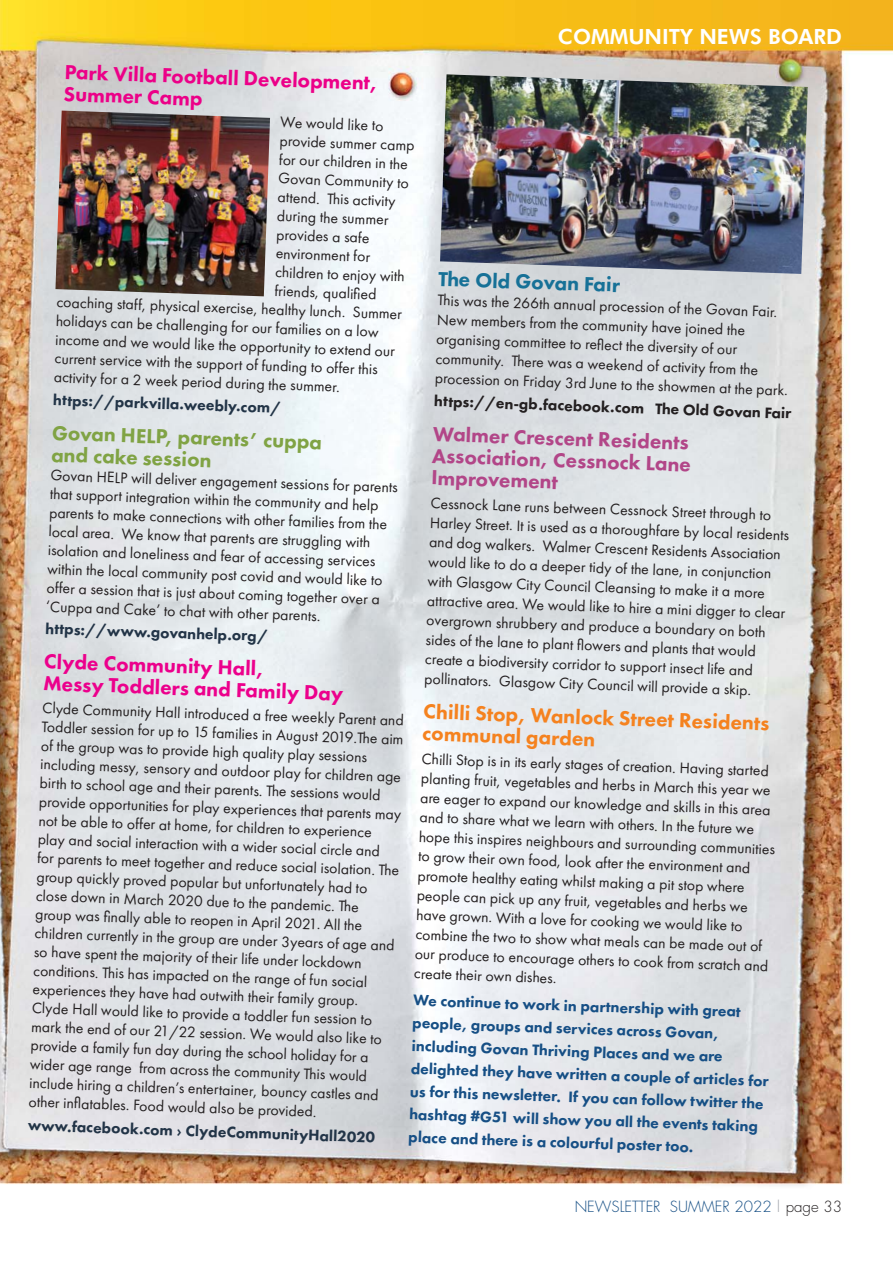
<style>
.page{position:relative;width:893px;height:1263px;background:#fff}
.page>*{position:absolute;margin:0;border:0;box-sizing:border-box;transform-origin:0 0}
.t1{font:800 21px/21.9px "Futura PT";color:#b24688}
.t2{font:800 21px/21.9px "Futura PT";color:#f5821f}
.t3{font:800 21px/21.9px "Futura PT";color:#ec008c}
.t4{font:800 21px/21.9px "Futura PT";color:#ec0088}
.t5{font:800 21px/21.9px "Futura PT";color:#80a344}
.t6{font:800 21px "Futura BT";color:#fff}
.t7{font:800 21px "Futura PT";color:#177197}
.t8{font:15.75px/18.8px "Futura PT";color:#231f20}
.t9{font:800 15.75px/22.8px "Futura PT";color:#164f85}
.t10{font:800 15.75px "Futura PT";color:#223447}
.t11{font:800 15.75px "Futura PT";color:#231f20}
.t12{font:300 15px "Futura";color:#164f85}
.s1{color:#9fa2a9}
.s2{color:#231f20}
</style>
<div class="page">
<img style="left:0;top:0;width:893px;height:1186px">
<img style="left:55px;top:111px;width:215px;height:185px">
<img style="left:440px;top:74px;width:368px;height:200px">
<h1 class="t6" style="left:558px;top:26px;width:286px">COMMUNITY NEWS BOARD</h1>
<h1 class="t4" style="left:65px;top:61px;width:315px;rotate:2deg">Park Villa Football Development,<br>Summer Camp</h1>
<p class="t8" style="left:281px;top:114px;width:105px;rotate:2deg">We would like to</p>
<p class="t8" style="left:280px;top:133px;width:136px;rotate:2deg">provide summer camp</p>
<p class="t8" style="left:279px;top:152px;width:130px;rotate:2deg">for our children in the</p>
<p class="t8" style="left:279px;top:170px;width:132px;rotate:2deg">Govan Community to</p>
<p class="t8" style="left:278px;top:189px;width:119px;rotate:2deg">attend. This activity</p>
<p class="t8" style="left:277px;top:208px;width:113px;rotate:2deg">during the summer</p>
<p class="t8" style="left:277px;top:227px;width:94px;rotate:2deg">provides a safe</p>
<p class="t8" style="left:276px;top:245px;width:96px;rotate:2deg">environment for</p>
<p class="t8" style="left:275px;top:264px;width:131px;rotate:2deg">children to enjoy with</p>
<p class="t8" style="left:275px;top:283px;width:104px;rotate:2deg">friends, qualifi ed</p>
<h1 class="t7" style="left:439px;top:266px;width:183px;rotate:2deg">The Old Govan Fair</h1>
<p class="t8" style="left:438px;top:292px;width:355px;line-height:19.5px;rotate:2deg">This was the 266th annual procession of the Govan Fair.<br>New members from the community have joined the organising committee to refl ect the diversity of our community. There was a weekend of activity from the procession on Friday 3rd June to the showmen at the park.</p>
<p class="t11" style="left:434px;top:391px;width:359px;rotate:2deg">https://en-gb.facebook.com The Old Govan Fair</p>
<h1 class="t1" style="left:433px;top:422px;width:260px;rotate:2deg">Walmer Crescent Residents<br>Association, Cessnock Lane<br>Improvement</h1>
<p class="t8" style="left:431px;top:495px;width:361px;line-height:19.5px;rotate:2deg">Cessnock Lane runs between Cessnock Street through to Harley Street. It is used as a thoroughfare by local residents and dog walkers. Walmer Crescent Residents Association would like to do a deeper tidy of the lane, in conjunction with Glasgow City Council Cleansing to make it a more attractive area. We would like to hire a mini digger to clear overgrown shrubbery and produce a boundary on both sides of the lane to plant fl owers and plants that would create a biodiversity corridor to support insect life and pollinators. Glasgow City Council will provide a skip.</p>
<h1 class="t2" style="left:424px;top:700px;width:348px;rotate:2deg">Chilli Stop, Wanlock Street Residents communal garden</h1>
<p class="t8" style="left:422px;top:750px;width:358px;line-height:19.5px;rotate:2deg">Chilli Stop is in its early stages of creation. Having started planting fruit, vegetables and herbs in March this year we are eager to expand our knowledge and skills in this area and to share what we learn with others. In the future we hope this inspires neighbours and surrounding communities to grow their own food, look after the environment and promote healthy eating whilst making a pit stop where people can pick up any fruit, vegetables and herbs we have grown. With a love for cooking we would like to combine the two to show what meals can be made out of our produce to encourage others to cook from scratch and create their own dishes.</p>
<p class="t9" style="left:414px;top:988px;width:360px;rotate:2deg">We continue to work in partnership with great people, groups and services across Govan, including Govan Thriving Places and we are delighted they have written a couple of articles for us for this newsletter. If you can follow twitter the hashtag #G51 will show you all the events taking place and there is a colourful poster too.</p>
<p class="t8" style="left:57px;top:294px;width:347px;rotate:2deg">coaching staff, physical exercise, healthy lunch. Summer</p>
<p class="t8" style="left:56px;top:313px;width:324px;rotate:2deg">holidays can be challenging for our families on a low</p>
<p class="t8" style="left:56px;top:331px;width:341px;rotate:2deg">income and we would like the opportunity to extend our</p>
<p class="t8" style="left:55px;top:350px;width:325px;rotate:2deg">current service with the support of funding to offer this</p>
<p class="t8" style="left:54px;top:369px;width:288px;rotate:2deg">activity for a 2 week period during the summer.</p>
<p class="t10" style="left:53px;top:390px;width:230px;rotate:2deg">https://parkvilla.weebly.com/</p>
<h1 class="t5" style="left:52px;top:421px;width:272px;rotate:2deg">Govan HELP, parents’ cuppa and cake session</h1>
<p class="t8" style="left:51px;top:467px;width:349px;rotate:2deg">Govan HELP will deliver engagement sessions for parents that support integration within the community and help parents to make connections with other families from the local area. We know that parents are struggling with isolation and loneliness and fear of accessing services within the local community post covid and would like to offer a session that is just about coming together over a ‘Cuppa and Cake’ to chat with other parents.</p>
<p class="t10" style="left:46px;top:619px;width:224px;rotate:2deg">https://www.govanhelp.org/</p>
<h1 class="t3" style="left:44px;top:650px;width:302px;rotate:2deg">Clyde Community Hall,<br>Messy Toddlers and Family Day</h1>
<p class="t8" style="left:43px;top:700px;width:364px;rotate:2deg">Clyde Community Hall introduced a free weekly Parent and Toddler session for up to 15 families in August 2019.The aim of the group was to provide high quality play sessions including messy, sensory and outdoor play for children age birth to school age and their parents. The sessions would provide opportunities for play experiences that parents may not be able to offer at home, for children to experience play and social interaction with a wider social circle and for parents to meet together and reduce social isolation. The group quickly proved popular but unfortunately had to close down in March 2020 due to the pandemic. The group was fi nally able to reopen in April 2021. All the children currently in the group are under 3years of age and so have spent the majority of their life under lockdown conditions. This has impacted on the range of fun social experiences they have had outwith their family group.<br>Clyde Hall would like to provide a toddler fun session to mark the end of our 21/22 session. We would also like to provide a family fun day during the school holiday for a wider age range from across the community This would include hiring a children’s entertainer, bouncy castles and other infl atables. Food would also be provided.</p>
<p class="t10" style="left:28px;top:1116px;width:349px;rotate:2deg">www.facebook.com › ClydeCommunityHall2020</p>
<p class="t12" style="left:575px;top:1199px;width:269px">NEWSLETTER SUMMER 2022 <span class="s1">|</span> <span class="s2">page 33</span></p>
</div>
